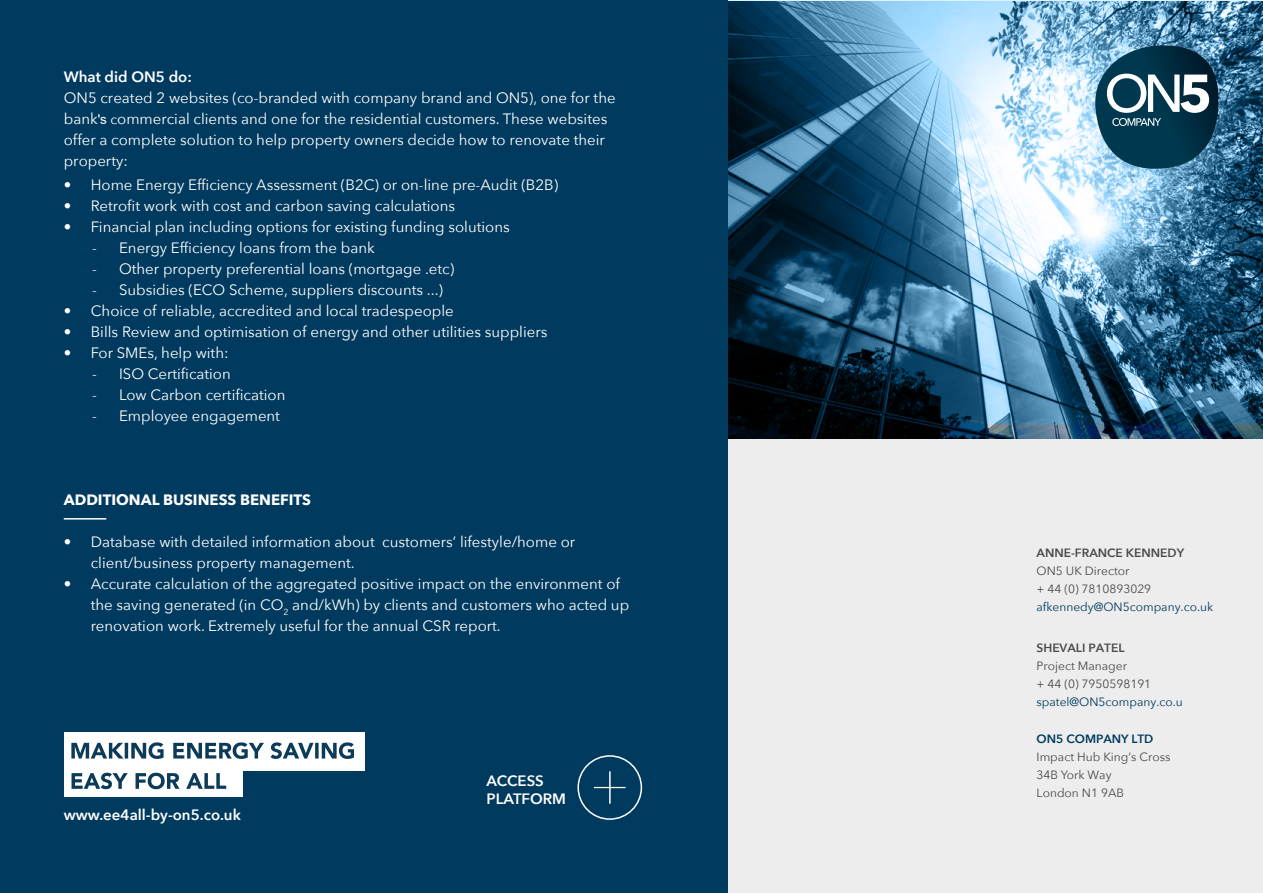
<style>
.page{position:relative;width:1263px;height:893px;background:#fff}
.page>*{position:absolute;margin:0;border:0;box-sizing:border-box;transform-origin:0 0}
.t1{font:15px/21px "Avenir Next";color:#fff}
.t2{font:600 15px/18px "Avenir Next";color:#fff}
.t3{font:700 15px "Avenir Next";color:#fff}
.t4{font:12px/18px "Avenir Next";color:#4a4a49}
.t5{font:12px "Avenir Next";color:#003a5e}
.t6{font:600 12px "Avenir Next";color:#4a4a49}
.t7{font:600 12px "Avenir Next";color:#003a5e}
.s1{font-family:"Arial";font-size:13.5px}
.s2{font-size:13.5px}
</style>
<div class="page">
<div style="left:621px;top:0;width:642px;height:893px;background:#ededed"></div>
<div style="left:0;top:0;width:728px;height:893px;background:#003a5e"></div>
<img style="left:729px;top:424px;width:534px;height:14px">
<svg style="left:728px;top:0;width:535px;height:424px;background:#4e7a95"></svg>
<div style="left:64px;top:732px;width:300px;height:38px;background:#fff"></div>
<div style="left:64px;top:760px;width:179px;height:37px;background:#fff"></div>
<svg style="left:71px;top:742px;width:283px;height:17px"></svg>
<svg style="left:72px;top:773px;width:154px;height:16px"></svg>
<hr style="left:64px;top:518px;width:42px;height:2px;background:#fff">
<div style="left:577px;top:755px;width:65px;height:65px;border:2px solid #fff;border-radius:50%"></div>
<svg style="left:594px;top:771px;width:32px;height:33px"></svg>
<svg style="left:1092px;top:45px;width:126px;height:124px;background:#3c687c"></svg>
<p class="t2" style="left:64px;top:67px;width:130px">What did ON5 do:</p>
<p class="t1" style="left:64px;top:86px;width:553px">ON5 created 2 websites (co-branded with company brand and ON5), one for the bank<span class="s1">'s</span> <span class="s2">c</span>ommercial clients and one for the residential customers. These websites offer a complete solution to help property owners decide how to renovate their property:</p>
<p class="t1" style="left:64px;top:173px;width:496px">• Home Energy Efficiency Assessment (B2C) or on-line pre-Audit (B2B)</p>
<p class="t1" style="left:64px;top:194px;width:393px">• Retrofit work with cost and carbon saving calculations</p>
<p class="t1" style="left:64px;top:215px;width:447px">• Financial plan including options for existing funding solutions</p>
<p class="t1" style="left:92px;top:236px;width:284px">- Energy Efficiency loans from the bank</p>
<p class="t1" style="left:92px;top:257px;width:364px">- Other property preferential loans (mortgage .etc)</p>
<p class="t1" style="left:92px;top:278px;width:353px">- Subsidies (ECO Scheme, suppliers discounts ...)</p>
<p class="t1" style="left:64px;top:299px;width:391px">• Choice of reliable, accredited and local tradespeople</p>
<p class="t1" style="left:64px;top:320px;width:485px">• Bills Review and optimisation of energy and other utilities suppliers</p>
<p class="t1" style="left:64px;top:341px;width:166px">• For SMEs, help with:</p>
<p class="t1" style="left:92px;top:362px;width:140px">- ISO Certification</p>
<p class="t1" style="left:92px;top:383px;width:195px">- Low Carbon certification</p>
<p class="t1" style="left:92px;top:404px;width:189px">- Employee engagement</p>
<p class="t3" style="left:64px;top:487px;width:249px">ADDITIONAL BUSINESS BENEFITS</p>
<p class="t1" style="left:91px;top:530px;width:486px;text-indent:-27px">• Database with detailed information about customers’ lifestyle/home or client/business property management.</p>
<p class="t1" style="left:91px;top:572px;width:540px;text-indent:-27px">• Accurate calculation of the aggregated positive impact on the environment of the saving generated (in CO<sub>2</sub> and/kWh) by clients and customers who acted up renovation work. Extremely useful for the annual CSR report.</p>
<p class="t2" style="left:64px;top:805px;width:179px">www.ee4all-by-on5.co.uk</p>
<p class="t2" style="left:486px;top:771px;width:81px">ACCESS<br>PLATFORM</p>
<p class="t6" style="left:1036px;top:543px;width:149px">ANNE-FRANCE KENNEDY</p>
<p class="t4" style="left:1036px;top:562px;width:116px">ON5 UK Director<br>+ 44 (0) 7810893029</p>
<p class="t5" style="left:1036px;top:597px;width:178px">afkennedy@ON5company.co.uk</p>
<p class="t6" style="left:1036px;top:637px;width:89px">SHEVALI PATEL</p>
<p class="t4" style="left:1036px;top:656px;width:116px">Project Manager<br>+ 44 (0) 7950598191</p>
<p class="t5" style="left:1036px;top:692px;width:148px">spatel@ON5company.co.u</p>
<p class="t7" style="left:1036px;top:728px;width:118px">ON5 COMPANY LTD</p>
<p class="t4" style="left:1036px;top:747px;width:135px">Impact Hub King’s Cross<br>34B York Way<br>London N1 9AB</p>
</div>
